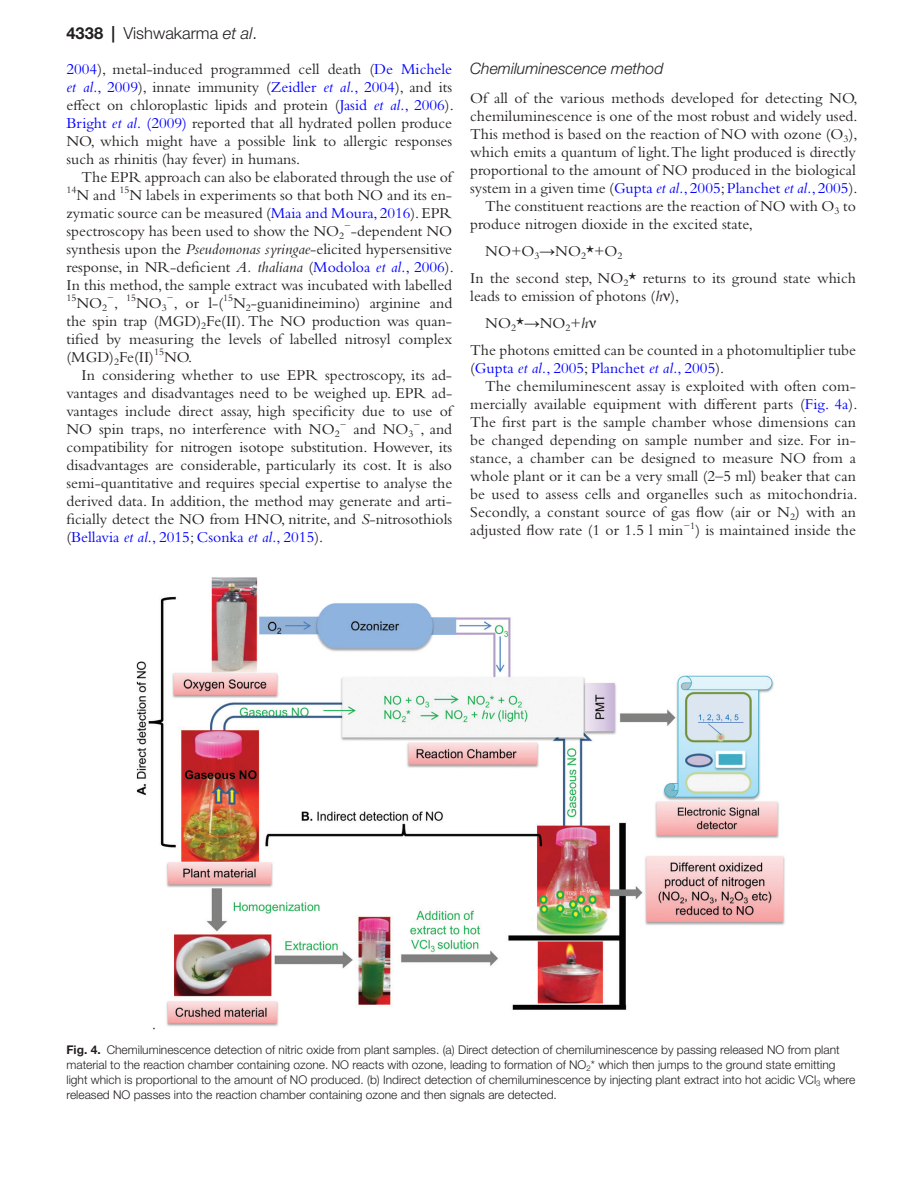
<style>
.page{position:relative;width:919px;height:1187px;background:#fff}
.page>*{position:absolute;margin:0;border:0;box-sizing:border-box;transform-origin:0 0}
.t1{font:300 16.5px "Helvetica Neue LT Std";color:#231f20}
.t2{font:15.75px/18px "Bembo Std";color:#231f20;text-align:justify}
.t3{font:15.75px "Bembo Std";color:#00f}
.t4{font:italic 300 15.75px "Helvetica Neue LT Std";color:#231f20}
.t5{font:300 12px/15px "Helvetica Neue LT Std";color:#231f20}
.t6{font:10.2px "Bembo Std";color:#231f20}
.s1{font-weight:700}
.s2{font-style:italic}
.s3{color:#00f}
.s4{font-style:italic;color:#00f}
.s5{font-size:15.75px}
.s6{color:#231f20}
.s7{font-family:"Gandhari Unicode"}
</style>
<div class="page">
<img style="left:136px;top:577px;width:649px;height:452px">
<p class="t1" style="left:66px;top:23px;width:192px"><span class="s1">4338 |</span> Vishwakarma <span class="s2">et al</span>.</p>
<p class="t2" style="left:66px;top:59px;width:389px"><span class="s3">2004</span>), metal-induced programmed cell death (<span class="s3">De Michele </span><span class="s4">et al.</span><span class="s3">, 2009</span>), innate immunity (<span class="s3">Zeidler</span> <span class="s4">et al.</span><span class="s3">, 2004</span>), and its effect on chloroplastic lipids and protein (<span class="s3">Jasid</span> <span class="s4">et al.</span><span class="s3">, 2006</span>).<br><span class="s3">Bright</span> <span class="s4">et al.</span> <span class="s3">(2009)</span> reported that all hydrated pollen produce NO, which might have a possible link to allergic responses such as rhinitis (hay fever) in humans.</p>
<p class="t2" style="left:66px;top:167px;width:389px;text-indent:15px">The EPR approach can also be elaborated through the use of <sup>14</sup>N and <sup>15</sup>N labels in experiments so that both NO and its en&shy;zymatic source can be measured (<span class="s3">Maia and Moura, 2016</span>). EPR spectroscopy has been used to show the NO<sub>2</sub><sup>−</sup>-dependent NO synthesis upon the <span class="s2">Pseudomonas syringae</span>-elicited hypersensitive response, in NR-deficient <span class="s2">A. thaliana</span> (<span class="s3">Modoloa</span> <span class="s4">et al.</span><span class="s3">, 2006</span>).<br>In this method, the sample extract was incubated with labelled</p>
<p class="t6" style="left:66px;top:292px;width:102px">15<span class="s5">NO</span>2−<span class="s5">,</span> 15<span class="s5">NO</span>3</p>
<p class="t2" style="left:66px;top:293px;width:387px;text-indent:100px"><sup>−</sup>, or l-(<sup>15</sup>N<sub>2</sub>-guanidineimino) arginine and the spin trap (MGD)<sub>2</sub>Fe(II). The NO production was quan&shy;tified by measuring the levels of labelled nitrosyl complex (MGD)<sub>2</sub>Fe(II)<sup>15</sup>NO.</p>
<p class="t2" style="left:66px;top:365px;width:387px;text-indent:15px">In considering whether to use EPR spectroscopy, its ad&shy;vantages and disadvantages need to be weighed up. EPR ad&shy;vantages include direct assay, high specificity due to use of NO spin traps, no interference with NO<sub>2</sub><sup>−</sup> and NO<sub>3</sub><sup>−</sup>, and compatibility for nitrogen isotope substitution. However, its disadvantages are considerable, particularly its cost. It is also semi-quantitative and requires special expertise to analyse the derived data. In addition, the method may generate and arti&shy;ficially detect the NO from HNO, nitrite, and <span class="s2">S</span>-nitrosothiols (<span class="s3">Bellavia</span> <span class="s4">et al.</span><span class="s3">, 2015</span>; <span class="s3">Csonka</span> <span class="s4">et al.</span><span class="s3">, 2015</span>).</p>
<p class="t4" style="left:470px;top:59px;width:195px">Chemiluminescence method</p>
<p class="t2" style="left:470px;top:89px;width:389px">Of all of the various methods developed for detecting NO,</p>
<p class="t2" style="left:470px;top:107px;width:389px">chemiluminescence is one of the most robust and widely used.</p>
<p class="t2" style="left:470px;top:125px;width:389px">This method is based on the reaction of NO with ozone (O<sub>3</sub>),</p>
<p class="t2" style="left:470px;top:143px;width:387px">which emits a quantum of light.The light produced is directly</p>
<p class="t2" style="left:470px;top:161px;width:387px">proportional to the amount of NO produced in the biological</p>
<p class="t3" style="left:470px;top:179px;width:389px"><span class="s6">system in a given time (</span>Gupta <span class="s2">et al.</span>, 2005<span class="s6">;</span> Planchet <span class="s2">et al.</span>, 2005<span class="s6">).</span></p>
<p class="t2" style="left:485px;top:197px;width:372px">The constituent reactions are the reaction of NO with O<sub>3</sub> to</p>
<p class="t2" style="left:470px;top:215px;width:284px">produce nitrogen dioxide in the excited state,</p>
<p class="t2" style="left:470px;top:237px;width:387px;line-height:27px;text-indent:15px">NO+O<sub>3</sub><span class="s7">→</span>NO<sub>2</sub>*+O<sub>2<br></sub>In the second step, NO<sub>2</sub>* returns to its ground state which</p>
<p class="t2" style="left:470px;top:287px;width:211px">leads to emission of photons (<span class="s2">h</span><span class="s7">ν</span>),</p>
<p class="t2" style="left:485px;top:314px;width:112px">NO<sub>2</sub>*<span class="s7">→</span>NO<sub>2</sub>+<span class="s2">h</span><span class="s7">ν</span></p>
<p class="t2" style="left:470px;top:341px;width:387px">The photons emitted can be counted in a photomultiplier tube</p>
<p class="t3" style="left:470px;top:359px;width:255px"><span class="s6">(</span>Gupta <span class="s2">et al.</span>, 2005<span class="s6">;</span> Planchet <span class="s2">et al.</span>, 2005<span class="s6">).</span></p>
<p class="t2" style="left:485px;top:377px;width:372px">The chemiluminescent assay is exploited with often com-</p>
<p class="t2" style="left:470px;top:395px;width:389px">mercially available equipment with different parts (<span class="s3">Fig. 4a</span>).</p>
<p class="t2" style="left:470px;top:413px;width:387px">The first part is the sample chamber whose dimensions can</p>
<p class="t2" style="left:470px;top:431px;width:387px">be changed depending on sample number and size. For in-</p>
<p class="t2" style="left:470px;top:449px;width:387px">stance, a chamber can be designed to measure NO from a</p>
<p class="t2" style="left:470px;top:467px;width:387px">whole plant or it can be a very small (2–5 ml) beaker that can</p>
<p class="t2" style="left:470px;top:485px;width:389px">be used to assess cells and organelles such as mitochondria.</p>
<p class="t2" style="left:470px;top:503px;width:387px">Secondly, a constant source of gas flow (air or N<sub>2</sub>) with an</p>
<p class="t2" style="left:470px;top:521px;width:387px">adjusted flow rate (1 or 1.5 l min<sup>−1</sup>) is maintained inside the</p>
<p class="t5" style="left:66px;top:1041px;width:790px"><span class="s1">Fig. 4.</span> Chemiluminescence detection of nitric oxide from plant samples. (a) Direct detection of chemiluminescence by passing released NO from plant material to the reaction chamber containing ozone. NO reacts with ozone, leading to formation of NO<sub>2</sub>* which then jumps to the ground state emitting light which is proportional to the amount of NO produced. (b) Indirect detection of chemiluminescence by injecting plant extract into hot acidic VCl<sub>3</sub> where released NO passes into the reaction chamber containing ozone and then signals are detected.</p>
</div>
